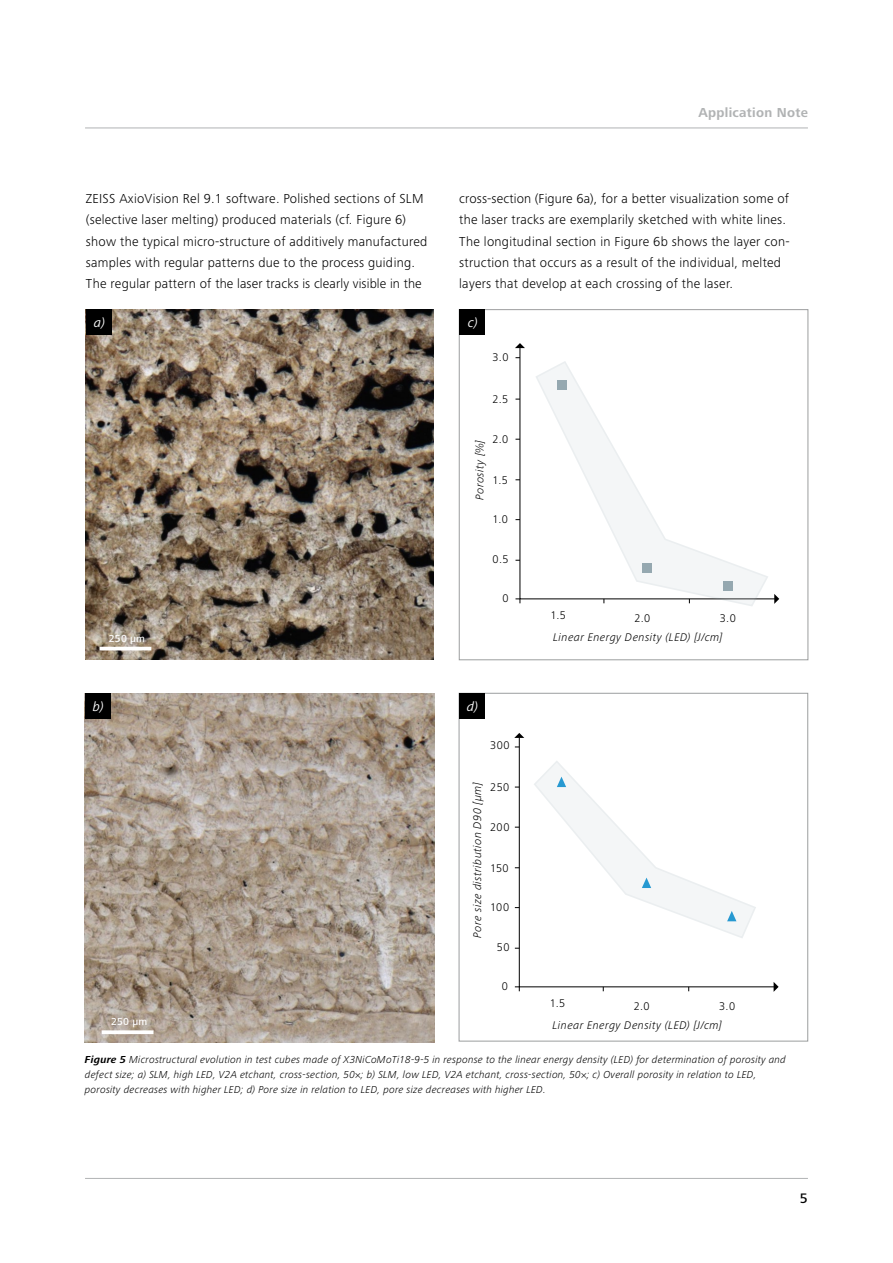
<style>
.page{position:relative;width:893px;height:1263px;background:#fff}
.page>*{position:absolute;margin:0;border:0;box-sizing:border-box;transform-origin:0 0}
.t1{font:500 14.25px "Zeiss Frutiger Next Pro";color:#000}
.copy_9_lt{font:300 13.5px/21.3px "Zeiss Frutiger Next Pro";letter-spacing:.02em;color:#000}
.t2{font:700 13.5px "Zeiss Frutiger Next Pro";letter-spacing:.02em;color:#b1b3b4}
.caption_7_lt_it{font:italic 13.5px "Zeiss Frutiger Next Pro";color:#fff}
.t3{font:italic 300 11.55px "Zeiss Frutiger Next Pro";letter-spacing:.04em;color:#000}
.t4{font:300 11.55px "Zeiss Frutiger Next Pro";letter-spacing:.035em;color:#000}
.caption_7_lt_it-2{font:italic 300 10.5px/15px "Zeiss Frutiger Next Pro";letter-spacing:.02em;color:#000}
.copy_9_lt-2{font:500 10.5px "Zeiss Frutiger Next Pro";letter-spacing:.02em;color:#fff}
.s1{font-weight:700}
.s2{font-style:normal}
</style>
<div class="page">
<hr style="left:85px;top:128px;width:723px;height:1px;background:#b1b3b4">
<hr style="left:85px;top:1178px;width:723px;height:1px;background:#b1b3b4">
<svg style="left:519px;top:348px;width:255px;height:252px"></svg>
<svg style="left:774px;top:594px;width:5px;height:10px"></svg>
<svg style="left:515px;top:343px;width:10px;height:5px"></svg>
<svg style="left:515px;top:598px;width:6px;height:5px"></svg>
<svg style="left:535px;top:361px;width:233px;height:245px"></svg>
<svg style="left:518px;top:737px;width:256px;height:251px"></svg>
<svg style="left:774px;top:982px;width:5px;height:10px"></svg>
<svg style="left:514px;top:733px;width:10px;height:5px"></svg>
<svg style="left:515px;top:986px;width:5px;height:5px"></svg>
<svg style="left:534px;top:760px;width:222px;height:178px"></svg>
<img style="left:86px;top:310px;width:348px;height:349px">
<img style="left:85px;top:693px;width:350px;height:349px">
<div style="left:459px;top:309px;width:349px;height:351px;border:1px solid #9c9e9f"></div>
<div style="left:459px;top:693px;width:349px;height:348px;border:1px solid #9c9e9f"></div>
<div style="left:86px;top:310px;width:25px;height:25px;background:#000"></div>
<div style="left:85px;top:693px;width:25px;height:26px;background:#000"></div>
<div style="left:459px;top:310px;width:26px;height:25px;background:#000"></div>
<div style="left:459px;top:693px;width:26px;height:26px;background:#000"></div>
<hr style="left:99px;top:647px;width:52px;height:3px;background:#fff">
<svg style="left:102px;top:1030px;width:52px;height:4px"></svg>
<p class="t2" style="left:699px;top:105px;width:111px">Application Note</p>
<p class="copy_9_lt" style="left:86px;top:188px;width:343px">ZEISS AxioVision Rel 9.1 software. Polished sections of SLM (selective laser melting) produced materials (cf. Figure 6) show the typical micro-structure of additively manufactured samples with regular patterns due to the process guiding.<br>The regular pattern of the laser tracks is clearly visible in the</p>
<p class="copy_9_lt" style="left:459px;top:188px;width:332px">cross-section (Figure 6a), for a better visualization some of the laser tracks are exemplarily sketched with white lines.<br>The longitudinal section in Figure 6b shows the layer con&shy;struction that occurs as a result of the individual, melted layers that develop at each crossing of the laser.</p>
<p class="caption_7_lt_it" style="left:94px;top:315px;width:13px">a)</p>
<p class="caption_7_lt_it" style="left:468px;top:315px;width:12px">c)</p>
<p class="t4" style="left:493px;top:351px;width:17px">3.0</p>
<p class="t4" style="left:493px;top:393px;width:17px">2.5</p>
<p class="t4" style="left:493px;top:432px;width:17px">2.0</p>
<p class="t3" style="left:473px;top:500px;width:63px;rotate:-90deg">Porosity [%]</p>
<p class="t4" style="left:493px;top:473px;width:17px">1.5</p>
<p class="t4" style="left:493px;top:512px;width:17px">1.0</p>
<p class="t4" style="left:493px;top:553px;width:17px">0.5</p>
<p class="t4" style="left:502px;top:591px;width:8px">0</p>
<p class="t4" style="left:551px;top:608px;width:17px">1.5</p>
<p class="t4" style="left:634px;top:612px;width:17px">2.0</p>
<p class="t4" style="left:720px;top:612px;width:17px">3.0</p>
<p class="copy_9_lt-2" style="left:109px;top:632px;width:38px">250 µm</p>
<p class="t3" style="left:553px;top:631px;width:171px">Linear Energy Density (LED) [J/cm]</p>
<p class="caption_7_lt_it" style="left:93px;top:698px;width:13px">b)</p>
<p class="caption_7_lt_it" style="left:467px;top:698px;width:13px">d)</p>
<p class="t4" style="left:490px;top:739px;width:21px">300</p>
<p class="t3" style="left:471px;top:937px;width:158px;rotate:-90deg">Pore size distribution D90 [µm]</p>
<p class="t4" style="left:490px;top:781px;width:21px">250</p>
<p class="t4" style="left:490px;top:820px;width:21px">200</p>
<p class="t4" style="left:490px;top:861px;width:20px">150</p>
<p class="t4" style="left:490px;top:900px;width:20px">100</p>
<p class="t4" style="left:497px;top:941px;width:14px">50</p>
<p class="t4" style="left:502px;top:979px;width:8px">0</p>
<p class="t4" style="left:550px;top:996px;width:17px">1.5</p>
<p class="t4" style="left:634px;top:999px;width:17px">2.0</p>
<p class="t4" style="left:719px;top:999px;width:17px">3.0</p>
<p class="copy_9_lt-2" style="left:111px;top:1016px;width:38px">250 µm</p>
<p class="t3" style="left:552px;top:1019px;width:171px">Linear Energy Density (LED) [J/cm]</p>
<p class="caption_7_lt_it-2" style="left:85px;top:1052px;width:703px"><span class="s1">Figure 5</span> Microstructural evolution in test cubes made of X3NiCoMoTi18-9-5 in response to the linear energy density (LED) for determination of porosity and defect size; a) SLM, high LED, V2A etchant, cross-section, 50<span class="s2">×</span>; b) SLM, low LED, V2A etchant, cross-section, 50<span class="s2">×</span>; c) Overall porosity in relation to LED, porosity decreases with higher LED; d) Pore size in relation to LED, pore size decreases with higher LED.</p>
<p class="t1" style="left:800px;top:1190px;width:10px">5</p>
</div>
